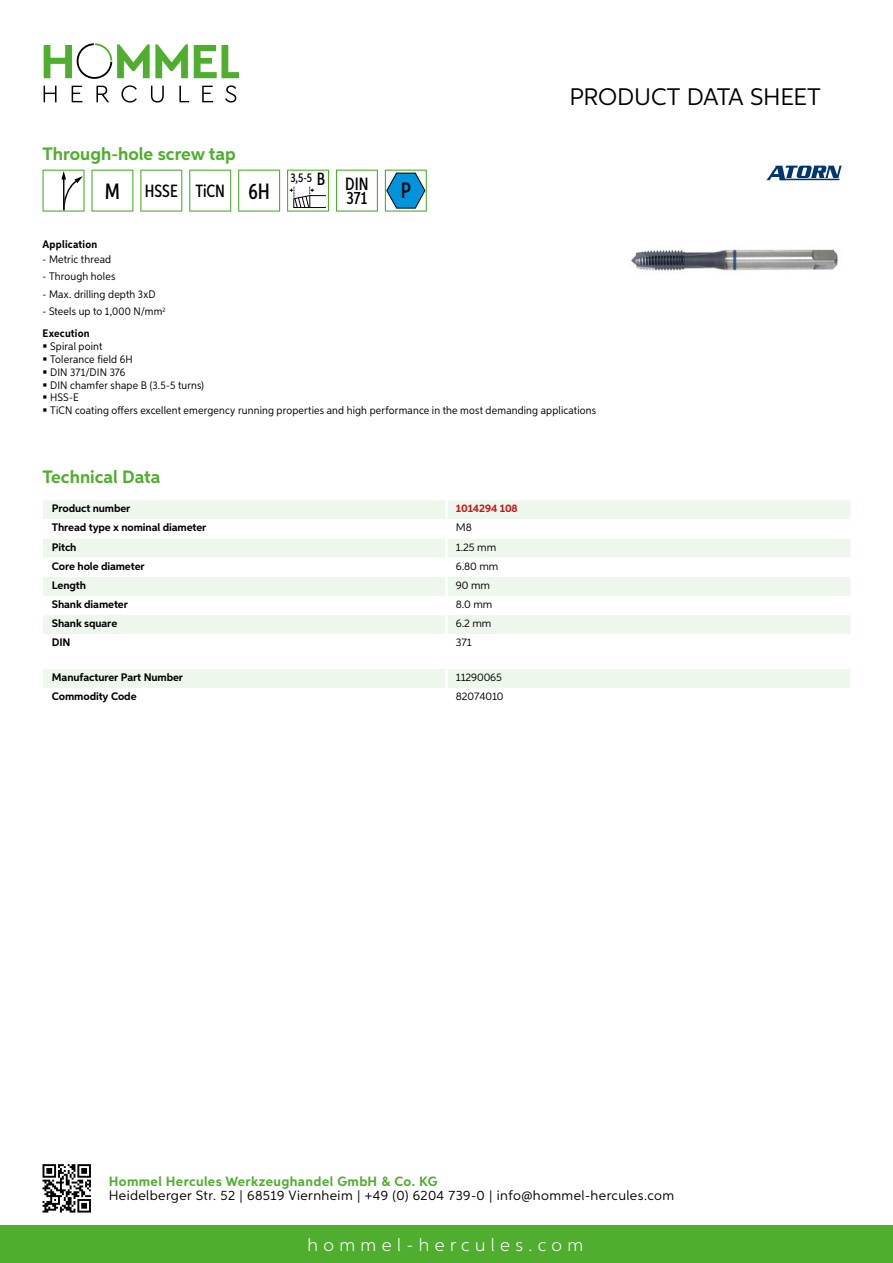
<style>
.page{position:relative;width:893px;height:1263px;background:#fff}
.page>*{position:absolute;margin:0;border:0;box-sizing:border-box;transform-origin:0 0}
.t1{font:24px "Aspira";letter-spacing:-.01em;color:#000}
.t2{font:500 22.2px "Aspira XX Nar";color:#000}
.t3{font:700 18px "Aspira";color:#50ae2f}
.t4{font:300 18px "Aspira";letter-spacing:.3em;color:#fff}
.t5{font:500 17.85px "Aspira XX Nar";color:#000}
.t6{font:13.5px "Aspira";letter-spacing:.03em;color:#000}
.t7{font:700 13.5px "Aspira";letter-spacing:.03em;color:#50ae2f}
.t8{font:500 12.6px "Aspira XX Nar";color:#000}
.t9{font:10.95px/12.8px "Aspira Nar";letter-spacing:.015em;color:#000}
.t10{font:700 10.95px "Aspira";letter-spacing:-.01em;color:#000}
.t11{font:10.95px "Aspira";letter-spacing:-.01em;color:#000}
.t12{font:700 10.95px "Aspira Nar";letter-spacing:.02em;color:#000}
.t13{font:700 10.95px "Aspira";letter-spacing:-.01em;color:#cd1013}
.s1{font-size:22.2px}
.s2{font-size:17.85px}
.s3{font-weight:700}
</style>
<div class="page">
<div style="left:0;top:1226px;width:893px;height:37px;background:#50ae2f"></div>
<svg style="left:43px;top:1164px;width:48px;height:48px"></svg>
<svg style="left:194px;top:45px;width:45px;height:33px"></svg>
<svg style="left:44px;top:43px;width:144px;height:36px"></svg>
<svg style="left:44px;top:86px;width:13px;height:16px"></svg>
<svg style="left:72px;top:86px;width:10px;height:16px"></svg>
<svg style="left:96px;top:86px;width:13px;height:16px"></svg>
<svg style="left:121px;top:85px;width:16px;height:18px"></svg>
<svg style="left:151px;top:86px;width:13px;height:17px"></svg>
<svg style="left:179px;top:86px;width:10px;height:16px"></svg>
<svg style="left:202px;top:86px;width:11px;height:16px"></svg>
<svg style="left:225px;top:85px;width:11px;height:18px"></svg>
<div style="left:43px;top:500px;width:807px;height:19px;background:#eef7eb"></div>
<svg style="left:43px;top:539px;width:807px;height:95px;fill:#eef7eb"></svg>
<hr style="left:445px;top:500px;width:3px;height:19px;background:#fff">
<hr style="left:445px;top:539px;width:3px;height:19px;background:#fff">
<hr style="left:445px;top:558px;width:3px;height:19px;background:#fff">
<hr style="left:445px;top:577px;width:3px;height:19px;background:#fff">
<hr style="left:445px;top:596px;width:3px;height:19px;background:#fff">
<hr style="left:445px;top:615px;width:3px;height:19px;background:#fff">
<div style="left:43px;top:669px;width:807px;height:19px;background:#eef7eb"></div>
<svg style="left:43px;top:170px;width:42px;height:42px"></svg>
<svg style="left:91px;top:170px;width:42px;height:42px"></svg>
<svg style="left:140px;top:170px;width:42px;height:42px"></svg>
<svg style="left:189px;top:170px;width:42px;height:42px"></svg>
<svg style="left:238px;top:170px;width:42px;height:42px"></svg>
<svg style="left:287px;top:170px;width:42px;height:42px"></svg>
<svg style="left:336px;top:170px;width:42px;height:42px"></svg>
<svg style="left:385px;top:170px;width:42px;height:42px"></svg>
<img style="left:631px;top:249px;width:207px;height:22px">
<svg style="left:766px;top:166px;width:76px;height:14px"></svg>
<h3 class="t3" style="left:43px;top:142px;width:195px">Through-hole screw tap</h3>
<h3 class="t5" style="left:105px;top:180px;width:167px"><span class="s1">M</span> HSSE TiCN <span class="s1">6H</span></h3>
<p class="t8" style="left:290px;top:169px;width:80px">3,5-5 <span class="s2">B DIN</span></p>
<h3 class="t5" style="left:347px;top:187px;width:22px">371</h3>
<h2 class="t2" style="left:401px;top:177px;width:12px">P</h2>
<h1 class="t1" style="left:569px;top:82px;width:253px">Product data sh eet</h1>
<p class="t12" style="left:43px;top:237px;width:56px">Application</p>
<p class="t9" style="left:43px;top:252px;width:70px">- Metric thread</p>
<p class="t9" style="left:43px;top:270px;width:74px">- Through holes</p>
<p class="t9" style="left:43px;top:287px;width:114px">- Max. drilling depth 3xD</p>
<p class="t9" style="left:43px;top:300px;width:125px;line-height:22.2px">- Steels up to 1,000 N/mm<sup>2<br></sup><span class="s3">Execution</span></p>
<p class="t9" style="left:50px;top:340px;width:547px">Spiral point<br>Tolerance field 6H<br>DIN 371/DIN 376<br>DIN chamfer shape B (3.5-5 turns)<br>HSS-E<br>TiCN coating offers excellent emergency running properties and high performance in the most demanding applications</p>
<h3 class="t3" style="left:43px;top:466px;width:120px">Technical Data</h3>
<p class="t10" style="left:52px;top:502px;width:80px">Product number</p>
<p class="t13" style="left:456px;top:502px;width:63px">1014294 108</p>
<p class="t10" style="left:52px;top:521px;width:156px">Thread type x nominal diameter</p>
<p class="t11" style="left:456px;top:521px;width:17px">M8</p>
<p class="t10" style="left:52px;top:540px;width:26px">Pitch</p>
<p class="t11" style="left:456px;top:540px;width:42px">1.25 mm</p>
<p class="t10" style="left:52px;top:559px;width:94px">Core hole diameter</p>
<p class="t11" style="left:456px;top:559px;width:44px">6.80 mm</p>
<p class="t10" style="left:52px;top:578px;width:36px">Length</p>
<p class="t11" style="left:456px;top:578px;width:36px">90 mm</p>
<p class="t10" style="left:52px;top:597px;width:78px">Shank diameter</p>
<p class="t11" style="left:456px;top:597px;width:38px">8.0 mm</p>
<p class="t10" style="left:52px;top:616px;width:67px">Shank square</p>
<p class="t11" style="left:456px;top:617px;width:37px">6.2 mm</p>
<p class="t10" style="left:52px;top:636px;width:20px">DIN</p>
<p class="t11" style="left:456px;top:636px;width:17px">371</p>
<p class="t10" style="left:52px;top:670px;width:133px">Manufacturer Part Number</p>
<p class="t11" style="left:456px;top:670px;width:48px">11290065</p>
<p class="t10" style="left:52px;top:689px;width:86px">Commodity Code</p>
<p class="t11" style="left:456px;top:689px;width:49px">82074010</p>
<p class="t7" style="left:109px;top:1172px;width:330px">Hommel Hercules Werkzeughandel GmbH &amp; Co. KG</p>
<p class="t6" style="left:109px;top:1187px;width:567px">Heidelberger Str. 52 | 68519 Viernheim | +49 (0) 6204 739-0 | info@hommel-hercules.com</p>
<h3 class="t4" style="left:307px;top:1234px;width:277px">hommel-hercules.com</h3>
</div>
